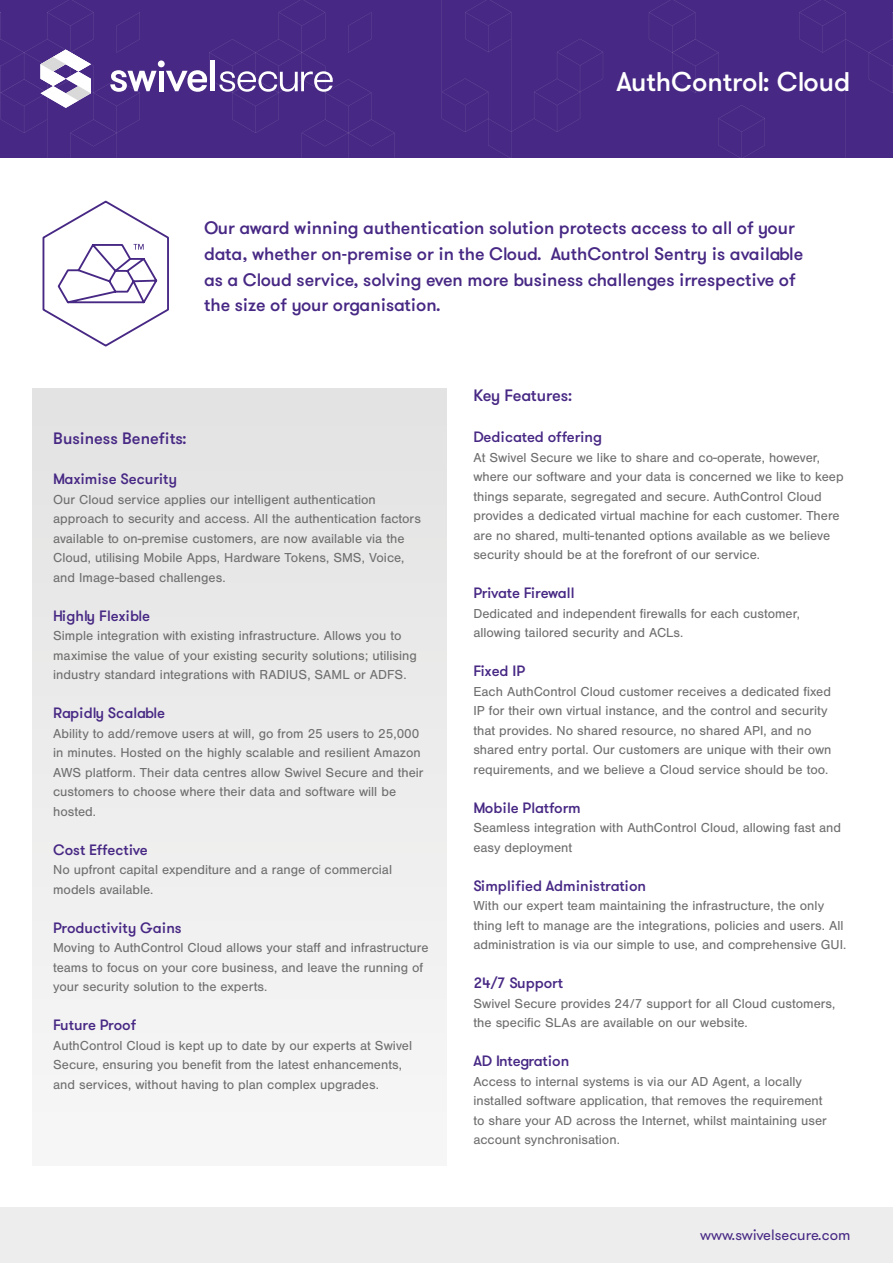
<style>
.page{position:relative;width:893px;height:1263px;background:#fff}
.page>*{position:absolute;margin:0;border:0;box-sizing:border-box;transform-origin:0 0}
.t1{font:500 27px "GT Walsheim";color:#fff}
.t2{font:500 18px/25.5px "GT Walsheim";color:#472884}
.t3{font:500 16.5px "GT Walsheim";color:#472884}
.t4{font:500 15px "GT Walsheim";color:#472884}
.t5{font:15px "GT Walsheim";color:#472884}
.t6{font:500 15px "GT Walsheim";letter-spacing:-.03em;color:#472884}
.t7{font:13.5px/19.5px "Nimbus San";color:#706f6f}
</style>
<div class="page">
<div style="left:0;top:0;width:893px;height:157px;background:#472884"></div>
<div style="left:159px;top:71px;width:5px;height:20px;background:#fff"></div>
<div style="left:158px;top:60px;width:7px;height:7px;background:#fff;border-radius:50%"></div>
<svg style="left:0;top:0;width:157px;height:158px"></svg>
<svg style="left:799px;top:0;width:94px;height:158px"></svg>
<svg style="left:649px;top:0;width:69px;height:93px"></svg>
<svg style="left:718px;top:105px;width:47px;height:53px"></svg>
<svg style="left:166px;top:0;width:229px;height:158px"></svg>
<svg style="left:442px;top:0;width:161px;height:158px"></svg>
<div style="left:0;top:1207px;width:893px;height:56px;background:#ededed"></div>
<div style="left:33px;top:389px;width:414px;height:776px;background:#ededed"></div>
<svg style="left:42px;top:200px;width:127px;height:147px"></svg>
<h1 class="t1" style="left:617px;top:64px;width:235px">AuthControl: Cloud</h1>
<p class="t2" style="left:204px;top:215px;width:601px">Our award winning authentication solution protects access to all of your data, whether on-premise or in the Cloud. AuthControl Sentry is available as a Cloud service, solving even more business challenges irrespective of the size of your organisation.</p>
<p class="t3" style="left:53px;top:427px;width:135px">Business Benefits:</p>
<p class="t4" style="left:53px;top:469px;width:125px">Maximise Security</p>
<p class="t7" style="left:53px;top:490px;width:369px">Our Cloud service applies our intelligent authentication approach to security and access. All the authentication factors available to on-premise customers, are now available via the Cloud, utilising Mobile Apps, Hardware Tokens, SMS, Voice, and Image-based challenges.</p>
<p class="t4" style="left:53px;top:606px;width:99px">Highly Flexible</p>
<p class="t7" style="left:53px;top:626px;width:365px">Simple integration with existing infrastructure. Allows you to maximise the value of your existing security solutions; utilising industry standard integrations with RADIUS, SAML or ADFS.</p>
<p class="t4" style="left:53px;top:703px;width:114px">Rapidly Scalable</p>
<p class="t7" style="left:53px;top:724px;width:372px">Ability to add/remove users at will, go from 25 users to 25,000 in minutes. Hosted on the highly scalable and resilient Amazon AWS platform. Their data centres allow Swivel Secure and their customers to choose where their data and software will be hosted.</p>
<p class="t4" style="left:53px;top:840px;width:96px">Cost Effective</p>
<p class="t7" style="left:53px;top:860px;width:340px">No upfront capital expenditure and a range of commercial models available.</p>
<p class="t4" style="left:53px;top:918px;width:130px">Productivity Gains</p>
<p class="t7" style="left:53px;top:938px;width:377px">Moving to AuthControl Cloud allows your staff and infrastructure teams to focus on your core business, and leave the running of your security solution to the experts.</p>
<p class="t4" style="left:53px;top:1015px;width:85px">Future Proof</p>
<p class="t7" style="left:53px;top:1036px;width:360px">AuthControl Cloud is kept up to date by our experts at Swivel<br>Secure, ensuring you benefit from the latest enhancements, and services, without having to plan complex upgrades.</p>
<p class="t3" style="left:473px;top:385px;width:100px">Key Features:</p>
<p class="t4" style="left:473px;top:427px;width:130px">Dedicated offering</p>
<p class="t7" style="left:473px;top:448px;width:372px">At Swivel Secure we like to share and co-operate, however, where our software and your data is concerned we like to keep things separate, segregated and secure. AuthControl Cloud provides a dedicated virtual machine for each customer. There are no shared, multi-tenanted options available as we believe security should be at the forefront of our service.</p>
<p class="t6" style="left:473px;top:583px;width:103px">Private Firewall</p>
<p class="t7" style="left:473px;top:604px;width:328px">Dedicated and independent firewalls for each customer, allowing tailored security and ACLs.</p>
<p class="t4" style="left:473px;top:661px;width:53px">Fixed IP</p>
<p class="t7" style="left:473px;top:682px;width:360px">Each AuthControl Cloud customer receives a dedicated fixed IP for their own virtual instance, and the control and security that provides. No shared resource, no shared API, and no shared entry portal. Our customers are unique with their own requirements, and we believe a Cloud service should be too.</p>
<p class="t4" style="left:473px;top:798px;width:109px">Mobile Platform</p>
<p class="t7" style="left:473px;top:818px;width:369px">Seamless integration with AuthControl Cloud, allowing fast and easy deployment</p>
<p class="t4" style="left:473px;top:876px;width:174px">Simplified Administration</p>
<p class="t7" style="left:473px;top:896px;width:375px">With our expert team maintaining the infrastructure, the only thing left to manage are the integrations, policies and users. All administration is via our simple to use, and comprehensive GUI.</p>
<p class="t4" style="left:473px;top:973px;width:91px">24/7 Support</p>
<p class="t7" style="left:473px;top:994px;width:364px">Swivel Secure provides 24/7 support for all Cloud customers, the specific SLAs are available on our website.</p>
<p class="t4" style="left:473px;top:1051px;width:97px">AD Integration</p>
<p class="t7" style="left:473px;top:1072px;width:355px">Access to internal systems is via our AD Agent, a locally installed software application, that removes the requirement to share your AD across the Internet, whilst maintaining user account synchronisation.</p>
<p class="t5" style="left:700px;top:1225px;width:152px">www.swivelsecure.com</p>
</div>
